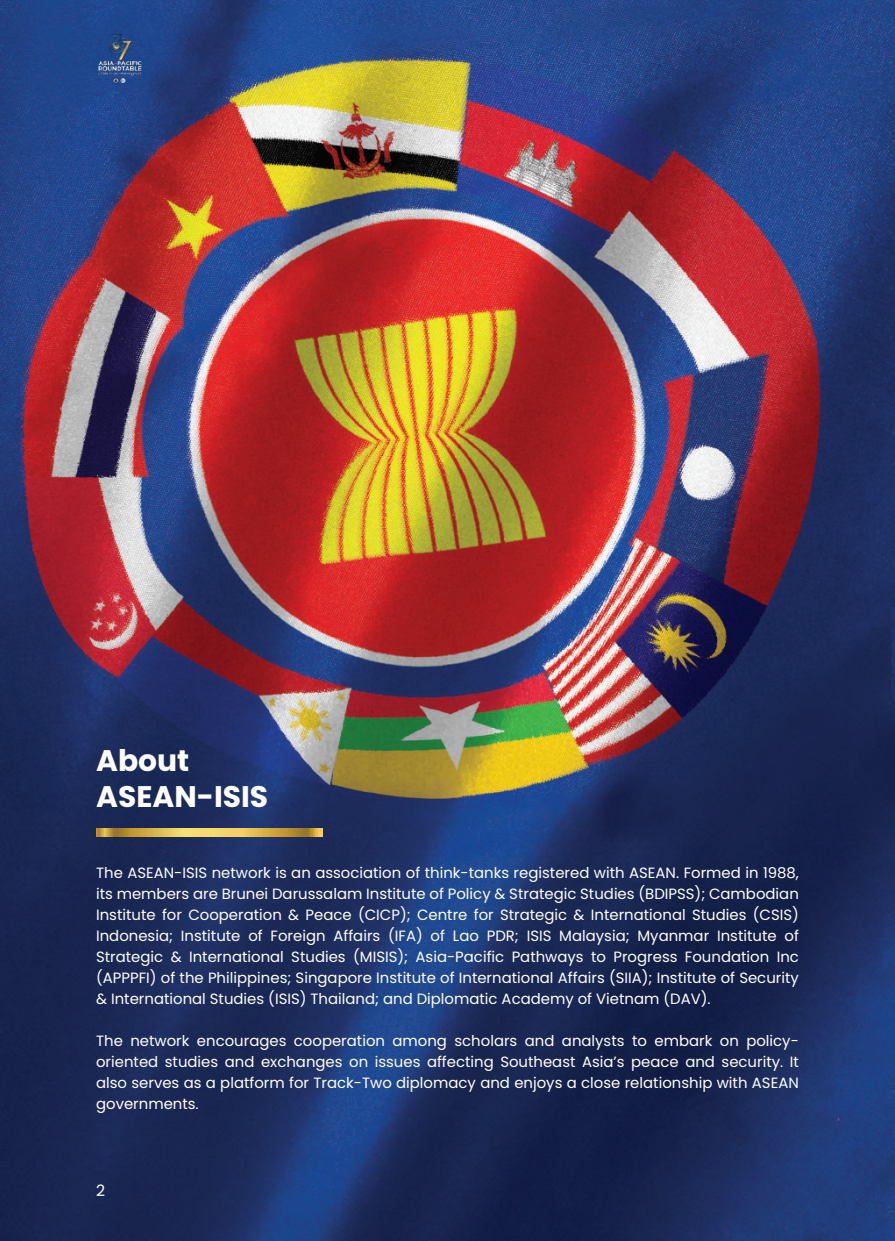
<style>
.page{position:relative;width:895px;height:1241px;background:#fff}
.page>*{position:absolute;margin:0;border:0;box-sizing:border-box;transform-origin:0 0}
.t1{font:700 29.75px/35.7px "Poppins";color:#fff}
.t2{font:15.75px "Poppins";color:#fff}
.t3{font:14.88px/21px "Poppins";color:#fff;text-align:justify}
</style>
<div class="page">
<img style="left:0;top:0;width:894px;height:1240px">
<img style="left:92px;top:35px;width:52px;height:49px">
<svg style="left:96px;top:828px;width:226px;height:8px;background:#d8b24b"></svg>
<h1 class="t1" style="left:96px;top:743px;width:174px">About<br>ASEAN-ISIS</h1>
<p class="t3" style="left:96px;top:861px;width:704px">The ASEAN-ISIS network is an association of think-tanks registered with ASEAN. Formed in 1988, its members are Brunei Darussalam Institute of Policy &amp; Strategic Studies (BDIPSS); Cambodian Institute for Cooperation &amp; Peace (CICP); Centre for Strategic &amp; International Studies (CSIS)<br>Indonesia; Institute of Foreign Affairs (IFA) of Lao PDR; ISIS Malaysia; Myanmar Institute of Strategic &amp; International Studies (MISIS); Asia-Pacific Pathways to Progress Foundation Inc (APPPFI) of the Philippines; Singapore Institute of International Affairs (SIIA); Institute of Security &amp; International Studies (ISIS) Thailand; and Diplomatic Academy of Vietnam (DAV).</p>
<p class="t3" style="left:96px;top:1029px;width:704px">The network encourages cooperation among scholars and analysts to embark on policy&shy;oriented studies and exchanges on issues affecting Southeast Asia’s peace and security. It also serves as a platform for Track-Two diplomacy and enjoys a close relationship with ASEAN governments.</p>
<p class="t2" style="left:96px;top:1180px;width:11px">2</p>
</div>
